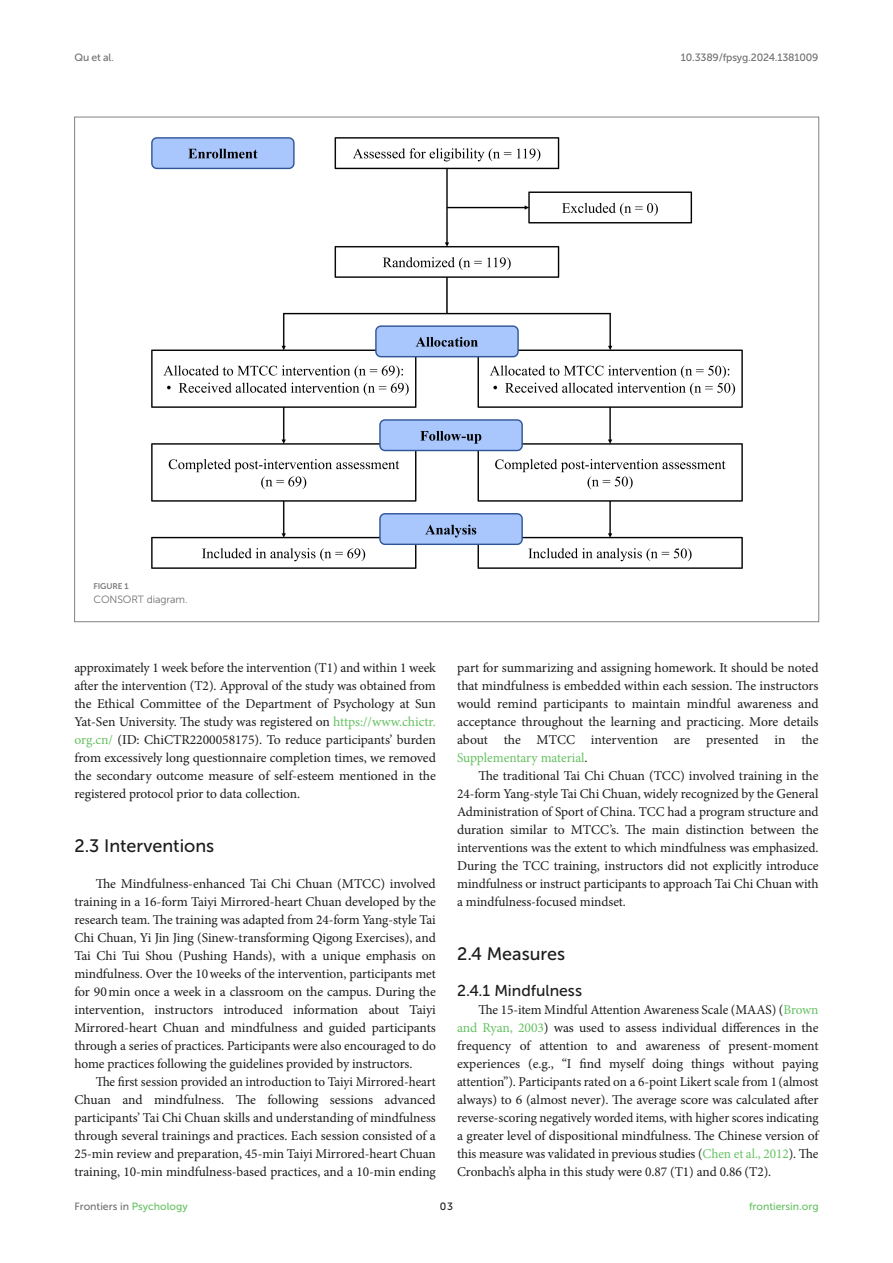
<style>
.page{position:relative;width:893px;height:1263px;background:#fff}
.page>*{position:absolute;margin:0;border:0;box-sizing:border-box;transform-origin:0 0}
.HEAD_2{font:18px "Museo Sans 500";color:#1b1c1b}
.HEAD_3_after_HEAD_2{font:15.75px "Museo Sans 500";color:#1b1c1b}
.TEXT_FLUSH{font:13.5px/18px "Minion Pro";letter-spacing:-.005em;color:#1b1c1b;text-align:justify}
.TEXT{font:13.5px/18px "Minion Pro";color:#1b1c1b;text-align:justify}
.t1{font:10.5px "Museo Sans 500";letter-spacing:-.015em;color:#706f70}
.t2{font:10.5px "Museo Sans 500";color:#65c161}
.FIG_HD{font:10.5px "Museo Sans 300";letter-spacing:-.01em;color:#706f70}
.t3{font:10.5px "Museo Sans 500";color:#1b1c1b}
.FIG_HD-2{font:8.25px "Museo Sans 700";letter-spacing:-.01em;color:#7e7f7f}
.s1{color:#65c161}
</style>
<div class="page">
<img style="left:151px;top:137px;width:592px;height:432px">
<p class="t1" style="left:74px;top:51px;width:41px">Qu et al.</p>
<p class="t1" style="left:681px;top:51px;width:139px">10.3389/fpsyg.2024.1381009</p>
<p class="FIG_HD-2" style="left:94px;top:582px;width:37px">FIGURE 1</p>
<p class="FIG_HD" style="left:94px;top:593px;width:96px">CONSORT diagram.</p>
<p class="TEXT_FLUSH" style="left:74px;top:659px;width:363px">approximately 1 week before the intervention (T1) and within 1 week after the intervention (T2). Approval of the study was obtained from the Ethical Committee of the Department of Psychology at Sun Yat-Sen University. The study was registered on <span class="s1">https://www.chictr. org.cn/</span> (ID: ChiCTR2200058175). To reduce participants’ burden from excessively long questionnaire completion times, we removed the secondary outcome measure of self-esteem mentioned in the registered protocol prior to data collection.</p>
<p class="HEAD_2" style="left:74px;top:836px;width:141px">2.3 Interventions</p>
<p class="TEXT_FLUSH" style="left:74px;top:875px;width:363px;text-indent:21px">The Mindfulness-enhanced Tai Chi Chuan (MTCC) involved training in a 16-form Taiyi Mirrored-heart Chuan developed by the research team. The training was adapted from 24-form Yang-style Tai Chi Chuan, Yi Jin Jing (Sinew-transforming Qigong Exercises), and Tai Chi Tui Shou (Pushing Hands), with a unique emphasis on mindfulness. Over the 10weeks of the intervention, participants met for 90min once a week in a classroom on the campus. During the intervention, instructors introduced information about Taiyi Mirrored-heart Chuan and mindfulness and guided participants through a series of practices. Participants were also encouraged to do home practices following the guidelines provided by instructors.</p>
<p class="TEXT" style="left:74px;top:1073px;width:363px;text-indent:21px">The first session provided an introduction to Taiyi Mirrored-heart Chuan and mindfulness. The following sessions advanced participants’ Tai Chi Chuan skills and understanding of mindfulness through several trainings and practices. Each session consisted of a 25-min review and preparation, 45-min Taiyi Mirrored-heart Chuan training, 10-min mindfulness-based practices, and a 10-min ending</p>
<p class="TEXT" style="left:457px;top:659px;width:363px">part for summarizing and assigning homework. It should be noted that mindfulness is embedded within each session. The instructors would remind participants to maintain mindful awareness and acceptance throughout the learning and practicing. More details about the MTCC intervention are presented in the <span class="s1">Supplementary material</span>.</p>
<p class="TEXT" style="left:457px;top:767px;width:363px;text-indent:21px">The traditional Tai Chi Chuan (TCC) involved training in the 24-form Yang-style Tai Chi Chuan, widely recognized by the General Administration of Sport of China. TCC had a program structure and duration similar to MTCC’s. The main distinction between the interventions was the extent to which mindfulness was emphasized.<br>During the TCC training, instructors did not explicitly introduce mindfulness or instruct participants to approach Tai Chi Chuan with a mindfulness-focused mindset.</p>
<p class="HEAD_2" style="left:457px;top:944px;width:110px">2.4 Measures</p>
<p class="HEAD_3_after_HEAD_2" style="left:457px;top:982px;width:126px">2.4.1 Mindfulness</p>
<p class="TEXT_FLUSH" style="left:457px;top:1001px;width:363px;text-indent:21px">The 15-item Mindful Attention Awareness Scale (MAAS) (<span class="s1">Brown and Ryan, 2003</span>) was used to assess individual differences in the frequency of attention to and awareness of present-moment experiences (e.g., “I find myself doing things without paying attention”). Participants rated on a 6-point Likert scale from 1(almost always) to 6 (almost never). The average score was calculated after reverse-scoring negatively worded items, with higher scores indicating a greater level of dispositional mindfulness. The Chinese version of this measure was validated in previous studies (<span class="s1">Chen et al., 2012</span>). The Cronbach’s alpha in this study were 0.87 (T1) and 0.86 (T2).</p>
<p class="t1" style="left:74px;top:1200px;width:115px">Frontiers in <span class="s1">Psychology</span></p>
<p class="t3" style="left:440px;top:1200px;width:15px">03</p>
<p class="t2" style="left:749px;top:1200px;width:71px">frontiersin.org</p>
</div>
